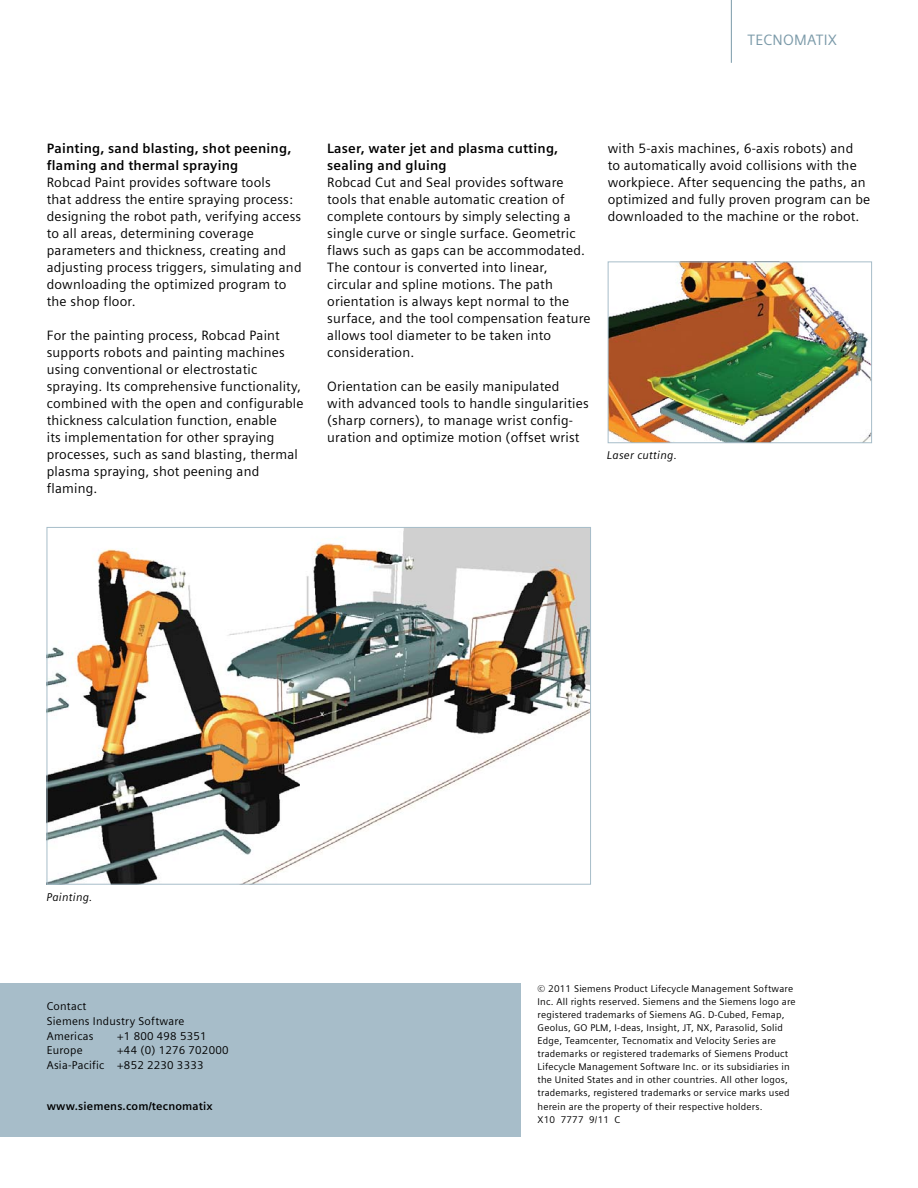
<style>
.page{position:relative;width:918px;height:1188px;background:#fff}
.page>*{position:absolute;margin:0;border:0;box-sizing:border-box;transform-origin:0 0}
.t1{font:15px "Siemens Sans";color:#7b9aa9}
.t2{font:13.5px/17px "Siemens Sans";letter-spacing:.015em;color:#000}
.t3{font:700 13.5px/17px "Siemens Sans";letter-spacing:.015em;color:#000}
.t4{font:11.25px/14.9px "Siemens Sans";letter-spacing:.02em;color:#000}
.t5{font:700 11.25px "Siemens Sans";letter-spacing:.015em;color:#000}
.t6{font:italic 11.25px "Siemens Sans";letter-spacing:.02em;color:#000}
.t7{font:9.75px/13px "Siemens Sans";letter-spacing:.02em;color:#000}
</style>
<div class="page">
<div style="left:0;top:984px;width:521px;height:153px;background:#a7bdc9"></div>
<img style="left:610px;top:264px;width:260px;height:177px">
<div style="left:608px;top:262px;width:264px;height:181px;border:1px solid #a7bdc9"></div>
<hr style="left:731px;top:0;width:1px;height:63px;background:#7b9aa9">
<img style="left:49px;top:529px;width:540px;height:353px">
<p class="t1" style="left:748px;top:32px;width:46px">Tecnomati</p>
<p class="t1" style="left:828px;top:32px;width:11px">x</p>
<p class="t3" style="left:47px;top:140px;width:246px">Painting, sand blasting, shot peening, flaming and thermal spraying</p>
<p class="t2" style="left:47px;top:174px;width:256px">Robcad Paint provides software tools<br>that address the entire spraying process: designing the robot path, verifying access to all areas, determining coverage parameters and thickness, creating and adjusting process triggers, simulating and downloading the optimized program to the shop floor.</p>
<p class="t2" style="left:47px;top:327px;width:258px">For the painting process, Robcad Paint supports robots and painting machines using conventional or electrostatic spraying. Its comprehensive functionality, combined with the open and configurable thickness calculation function, enable<br>its implementation for other spraying processes, such as sand blasting, thermal plasma spraying, shot peening and flaming.</p>
<p class="t3" style="left:327px;top:140px;width:232px">Laser, water jet and plasma cutting, sealing and gluing</p>
<p class="t2" style="left:327px;top:174px;width:265px">Robcad Cut and Seal provides software tools that enable automatic creation of complete contours by simply selecting a single curve or single surface. Geometric flaws such as gaps can be accommodated.<br>The contour is converted into linear, circular and spline motions. The path orientation is always kept normal to the surface, and the tool compensation feature allows tool diameter to be taken into consideration.</p>
<p class="t2" style="left:327px;top:378px;width:263px">Orientation can be easily manipulated with advanced tools to handle singularities (sharp corners), to manage wrist config&shy;uration and optimize motion (offset wrist</p>
<p class="t2" style="left:608px;top:140px;width:264px">with 5-axis machines, 6-axis robots) and<br>to automatically avoid collisions with the workpiece. After sequencing the paths, an optimized and fully proven program can be downloaded to the machine or the robot.</p>
<p class="t6" style="left:607px;top:449px;width:72px">Laser cutting.</p>
<p class="t6" style="left:46px;top:891px;width:48px">Painting.</p>
<p class="t4" style="left:47px;top:999px;width:139px">Contact<br>Siemens Industry Software<br>Americas</p>
<p class="t4" style="left:117px;top:1028px;width:91px">+1 800 498 5351</p>
<p class="t4" style="left:47px;top:1043px;width:183px;text-indent:71px">+44 (0) 1276 702000<br>Asia-Pacific +852 2230 3333</p>
<p class="t4" style="left:47px;top:1043px;width:37px">Europe</p>
<p class="t5" style="left:47px;top:1099px;width:168px">www.siemens.com/tecnomatix</p>
<p class="t7" style="left:538px;top:982px;width:260px">© 2011 Siemens Product Lifecycle Management Software Inc. All rights reserved. Siemens and the Siemens logo are registered trademarks of Siemens AG. D-Cubed, Femap, Geolus, GO PLM, I-deas, Insight, JT, NX, Parasolid, Solid Edge, Teamcenter, Tecnomatix and Velocity Series are trademarks or registered trademarks of Siemens Product Lifecycle Management Software Inc. or its subsidiaries in the United States and in other countries. All other logos, trademarks, registered trademarks or service marks used herein are the property of their respective holders.<br>X10 7777 9/11 C</p>
</div>
